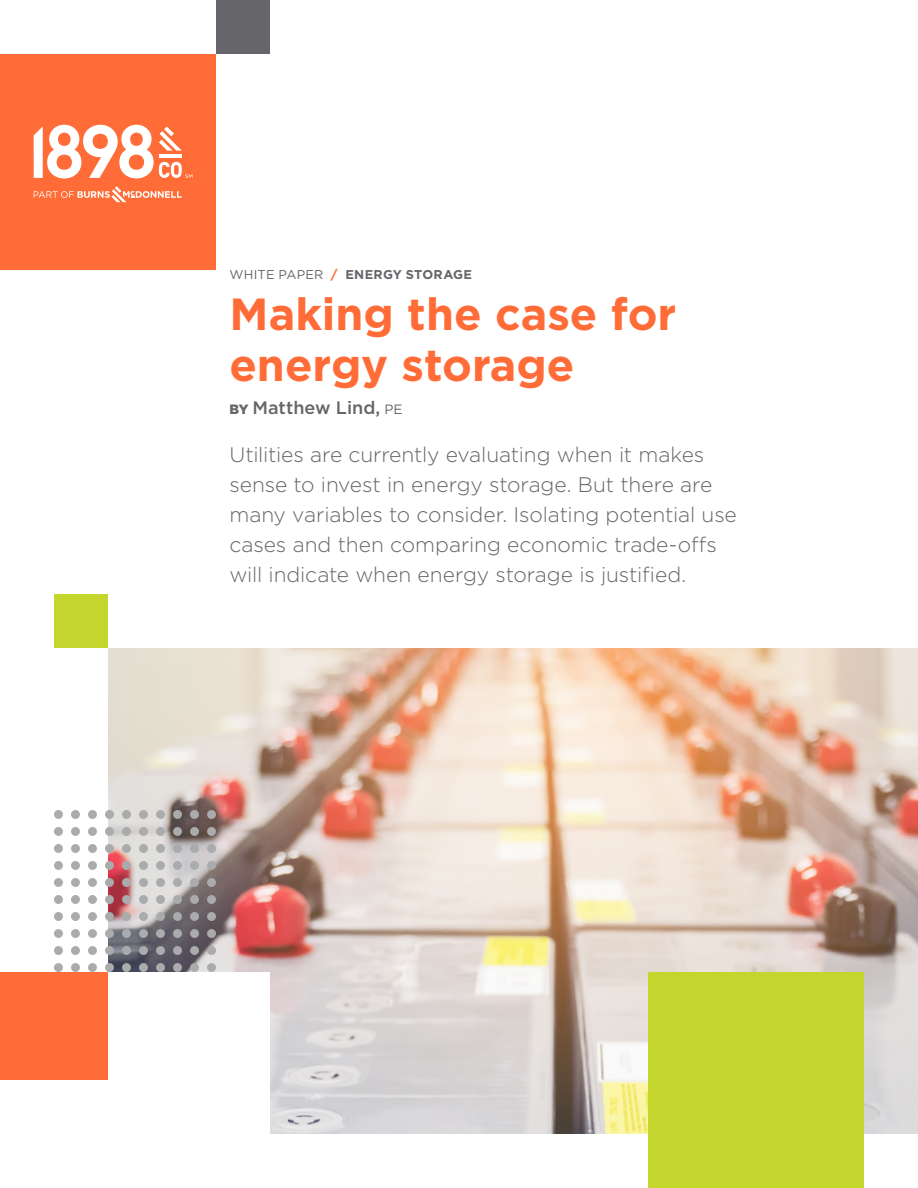
<style>
.page{position:relative;width:918px;height:1188px;background:#fff}
.page>*{position:absolute;margin:0;border:0;box-sizing:border-box;transform-origin:0 0}
.t1{font:700 45px/51px "Gotham";letter-spacing:-.005em;color:#ff6c37}
.t2{font:300 21px/30px "Gotham";letter-spacing:-.005em;color:#65656a}
.t3{font:500 18px "Gotham";color:#65656a}
.t4{font:700 12.75px "Gotham";letter-spacing:.02em;color:#65656a}
.s1{font-weight:400}
.s2{color:#ff6c37}
.s3{font-weight:900;font-size:13.5px}
.s4{font-weight:400;font-size:13.5px}
</style>
<div class="page">
<img style="left:108px;top:648px;width:810px;height:486px">
<div style="left:54px;top:594px;width:54px;height:54px;background:#c4d62e"></div>
<div style="left:0;top:972px;width:270px;height:216px;background:#fff"></div>
<div style="left:648px;top:972px;width:216px;height:216px;background:#c4d62e"></div>
<div style="left:0;top:972px;width:108px;height:108px;background:#ff6c37"></div>
<div style="left:54px;top:810px;width:9px;height:9px;background:#a9abac;border-radius:50%"></div>
<div style="left:71px;top:810px;width:9px;height:9px;background:#a9abac;border-radius:50%"></div>
<div style="left:88px;top:810px;width:9px;height:9px;background:#a9abac;border-radius:50%"></div>
<div style="left:105px;top:810px;width:9px;height:9px;background:#a9abac;border-radius:50%"></div>
<div style="left:122px;top:810px;width:9px;height:9px;background:#a9abac;border-radius:50%"></div>
<div style="left:139px;top:810px;width:9px;height:9px;background:#a9abac;border-radius:50%"></div>
<div style="left:156px;top:810px;width:9px;height:9px;background:#a9abac;border-radius:50%"></div>
<div style="left:173px;top:810px;width:9px;height:9px;background:#a9abac;border-radius:50%"></div>
<div style="left:190px;top:810px;width:9px;height:9px;background:#a9abac;border-radius:50%"></div>
<div style="left:207px;top:810px;width:9px;height:9px;background:#a9abac;border-radius:50%"></div>
<div style="left:54px;top:827px;width:9px;height:9px;background:#a9abac;border-radius:50%"></div>
<div style="left:71px;top:827px;width:9px;height:9px;background:#a9abac;border-radius:50%"></div>
<div style="left:88px;top:827px;width:9px;height:9px;background:#a9abac;border-radius:50%"></div>
<div style="left:105px;top:827px;width:9px;height:9px;background:#a9abac;border-radius:50%"></div>
<div style="left:122px;top:827px;width:9px;height:9px;background:#a9abac;border-radius:50%"></div>
<div style="left:139px;top:827px;width:9px;height:9px;background:#a9abac;border-radius:50%"></div>
<div style="left:156px;top:827px;width:9px;height:9px;background:#a9abac;border-radius:50%"></div>
<div style="left:173px;top:827px;width:9px;height:9px;background:#a9abac;border-radius:50%"></div>
<div style="left:190px;top:827px;width:9px;height:9px;background:#a9abac;border-radius:50%"></div>
<div style="left:207px;top:827px;width:9px;height:9px;background:#a9abac;border-radius:50%"></div>
<div style="left:54px;top:844px;width:9px;height:9px;background:#a9abac;border-radius:50%"></div>
<div style="left:71px;top:844px;width:9px;height:9px;background:#a9abac;border-radius:50%"></div>
<div style="left:88px;top:844px;width:9px;height:9px;background:#a9abac;border-radius:50%"></div>
<div style="left:105px;top:844px;width:9px;height:9px;background:#a9abac;border-radius:50%"></div>
<div style="left:122px;top:844px;width:9px;height:9px;background:#a9abac;border-radius:50%"></div>
<div style="left:139px;top:844px;width:9px;height:9px;background:#a9abac;border-radius:50%"></div>
<div style="left:156px;top:844px;width:9px;height:9px;background:#a9abac;border-radius:50%"></div>
<div style="left:173px;top:844px;width:9px;height:9px;background:#a9abac;border-radius:50%"></div>
<div style="left:190px;top:844px;width:9px;height:9px;background:#a9abac;border-radius:50%"></div>
<div style="left:207px;top:844px;width:9px;height:9px;background:#a9abac;border-radius:50%"></div>
<div style="left:54px;top:861px;width:9px;height:9px;background:#a9abac;border-radius:50%"></div>
<div style="left:71px;top:861px;width:9px;height:9px;background:#a9abac;border-radius:50%"></div>
<div style="left:88px;top:861px;width:9px;height:9px;background:#a9abac;border-radius:50%"></div>
<div style="left:105px;top:861px;width:9px;height:9px;background:#a9abac;border-radius:50%"></div>
<div style="left:122px;top:861px;width:9px;height:9px;background:#a9abac;border-radius:50%"></div>
<div style="left:139px;top:861px;width:9px;height:9px;background:#a9abac;border-radius:50%"></div>
<div style="left:156px;top:861px;width:9px;height:9px;background:#a9abac;border-radius:50%"></div>
<div style="left:173px;top:861px;width:9px;height:9px;background:#a9abac;border-radius:50%"></div>
<div style="left:190px;top:861px;width:9px;height:9px;background:#a9abac;border-radius:50%"></div>
<div style="left:207px;top:861px;width:9px;height:9px;background:#a9abac;border-radius:50%"></div>
<div style="left:54px;top:878px;width:9px;height:9px;background:#a9abac;border-radius:50%"></div>
<div style="left:71px;top:878px;width:9px;height:9px;background:#a9abac;border-radius:50%"></div>
<div style="left:88px;top:878px;width:9px;height:9px;background:#a9abac;border-radius:50%"></div>
<div style="left:105px;top:878px;width:9px;height:9px;background:#a9abac;border-radius:50%"></div>
<div style="left:122px;top:878px;width:9px;height:9px;background:#a9abac;border-radius:50%"></div>
<div style="left:139px;top:878px;width:9px;height:9px;background:#a9abac;border-radius:50%"></div>
<div style="left:156px;top:878px;width:9px;height:9px;background:#a9abac;border-radius:50%"></div>
<div style="left:173px;top:878px;width:9px;height:9px;background:#a9abac;border-radius:50%"></div>
<div style="left:190px;top:878px;width:9px;height:9px;background:#a9abac;border-radius:50%"></div>
<div style="left:207px;top:878px;width:9px;height:9px;background:#a9abac;border-radius:50%"></div>
<div style="left:54px;top:895px;width:9px;height:9px;background:#a9abac;border-radius:50%"></div>
<div style="left:71px;top:895px;width:9px;height:9px;background:#a9abac;border-radius:50%"></div>
<div style="left:88px;top:895px;width:9px;height:9px;background:#a9abac;border-radius:50%"></div>
<div style="left:105px;top:895px;width:9px;height:9px;background:#a9abac;border-radius:50%"></div>
<div style="left:122px;top:895px;width:9px;height:9px;background:#a9abac;border-radius:50%"></div>
<div style="left:139px;top:895px;width:9px;height:9px;background:#a9abac;border-radius:50%"></div>
<div style="left:156px;top:895px;width:9px;height:9px;background:#a9abac;border-radius:50%"></div>
<div style="left:173px;top:895px;width:9px;height:9px;background:#a9abac;border-radius:50%"></div>
<div style="left:190px;top:895px;width:9px;height:9px;background:#a9abac;border-radius:50%"></div>
<div style="left:207px;top:895px;width:9px;height:9px;background:#a9abac;border-radius:50%"></div>
<div style="left:54px;top:912px;width:9px;height:9px;background:#a9abac;border-radius:50%"></div>
<div style="left:71px;top:912px;width:9px;height:9px;background:#a9abac;border-radius:50%"></div>
<div style="left:88px;top:912px;width:9px;height:9px;background:#a9abac;border-radius:50%"></div>
<div style="left:105px;top:912px;width:9px;height:9px;background:#a9abac;border-radius:50%"></div>
<div style="left:122px;top:912px;width:9px;height:9px;background:#a9abac;border-radius:50%"></div>
<div style="left:139px;top:912px;width:9px;height:9px;background:#a9abac;border-radius:50%"></div>
<div style="left:156px;top:912px;width:9px;height:9px;background:#a9abac;border-radius:50%"></div>
<div style="left:173px;top:912px;width:9px;height:9px;background:#a9abac;border-radius:50%"></div>
<div style="left:190px;top:912px;width:9px;height:9px;background:#a9abac;border-radius:50%"></div>
<div style="left:207px;top:912px;width:9px;height:9px;background:#a9abac;border-radius:50%"></div>
<div style="left:54px;top:929px;width:9px;height:9px;background:#a9abac;border-radius:50%"></div>
<div style="left:71px;top:929px;width:9px;height:9px;background:#a9abac;border-radius:50%"></div>
<div style="left:88px;top:929px;width:9px;height:9px;background:#a9abac;border-radius:50%"></div>
<div style="left:105px;top:929px;width:9px;height:9px;background:#a9abac;border-radius:50%"></div>
<div style="left:122px;top:929px;width:9px;height:9px;background:#a9abac;border-radius:50%"></div>
<div style="left:139px;top:929px;width:9px;height:9px;background:#a9abac;border-radius:50%"></div>
<div style="left:156px;top:929px;width:9px;height:9px;background:#a9abac;border-radius:50%"></div>
<div style="left:173px;top:929px;width:9px;height:9px;background:#a9abac;border-radius:50%"></div>
<div style="left:190px;top:929px;width:9px;height:9px;background:#a9abac;border-radius:50%"></div>
<div style="left:207px;top:929px;width:9px;height:9px;background:#a9abac;border-radius:50%"></div>
<div style="left:54px;top:946px;width:9px;height:9px;background:#a9abac;border-radius:50%"></div>
<div style="left:71px;top:946px;width:9px;height:9px;background:#a9abac;border-radius:50%"></div>
<div style="left:88px;top:946px;width:9px;height:9px;background:#a9abac;border-radius:50%"></div>
<div style="left:105px;top:946px;width:9px;height:9px;background:#a9abac;border-radius:50%"></div>
<div style="left:122px;top:946px;width:9px;height:9px;background:#a9abac;border-radius:50%"></div>
<div style="left:139px;top:946px;width:9px;height:9px;background:#a9abac;border-radius:50%"></div>
<div style="left:156px;top:946px;width:9px;height:9px;background:#a9abac;border-radius:50%"></div>
<div style="left:173px;top:946px;width:9px;height:9px;background:#a9abac;border-radius:50%"></div>
<div style="left:190px;top:946px;width:9px;height:9px;background:#a9abac;border-radius:50%"></div>
<div style="left:207px;top:946px;width:9px;height:9px;background:#a9abac;border-radius:50%"></div>
<div style="left:54px;top:963px;width:9px;height:9px;background:#a9abac;border-radius:50%"></div>
<div style="left:71px;top:963px;width:9px;height:9px;background:#a9abac;border-radius:50%"></div>
<div style="left:88px;top:963px;width:9px;height:9px;background:#a9abac;border-radius:50%"></div>
<div style="left:105px;top:963px;width:9px;height:9px;background:#a9abac;border-radius:50%"></div>
<div style="left:122px;top:963px;width:9px;height:9px;background:#a9abac;border-radius:50%"></div>
<div style="left:139px;top:963px;width:9px;height:9px;background:#a9abac;border-radius:50%"></div>
<div style="left:156px;top:963px;width:9px;height:9px;background:#a9abac;border-radius:50%"></div>
<div style="left:173px;top:963px;width:9px;height:9px;background:#a9abac;border-radius:50%"></div>
<div style="left:190px;top:963px;width:9px;height:9px;background:#a9abac;border-radius:50%"></div>
<div style="left:207px;top:963px;width:9px;height:9px;background:#a9abac;border-radius:50%"></div>
<div style="left:216px;top:0;width:54px;height:54px;background:#65656a"></div>
<div style="left:0;top:54px;width:216px;height:216px;background:#ff6c37"></div>
<svg style="left:34px;top:125px;width:158px;height:54px"></svg>
<svg style="left:34px;top:186px;width:148px;height:16px"></svg>
<p class="t4" style="left:230px;top:266px;width:244px"><span class="s1">WHITE PAPER</span> <span class="s2">/</span> ENERGY STORAGE</p>
<h1 class="t1" style="left:230px;top:288px;width:448px">Making the case for energy storage</h1>
<p class="t3" style="left:230px;top:396px;width:174px"><span class="s3">BY</span> Matthew Lind, <span class="s4">PE</span></p>
<p class="t2" style="left:230px;top:439px;width:509px">Utilities are currently evaluating when it makes sense to invest in energy storage. But there are many variables to consider. Isolating potential use cases and then comparing economic trade-offs will indicate when energy storage is justified.</p>
</div>
